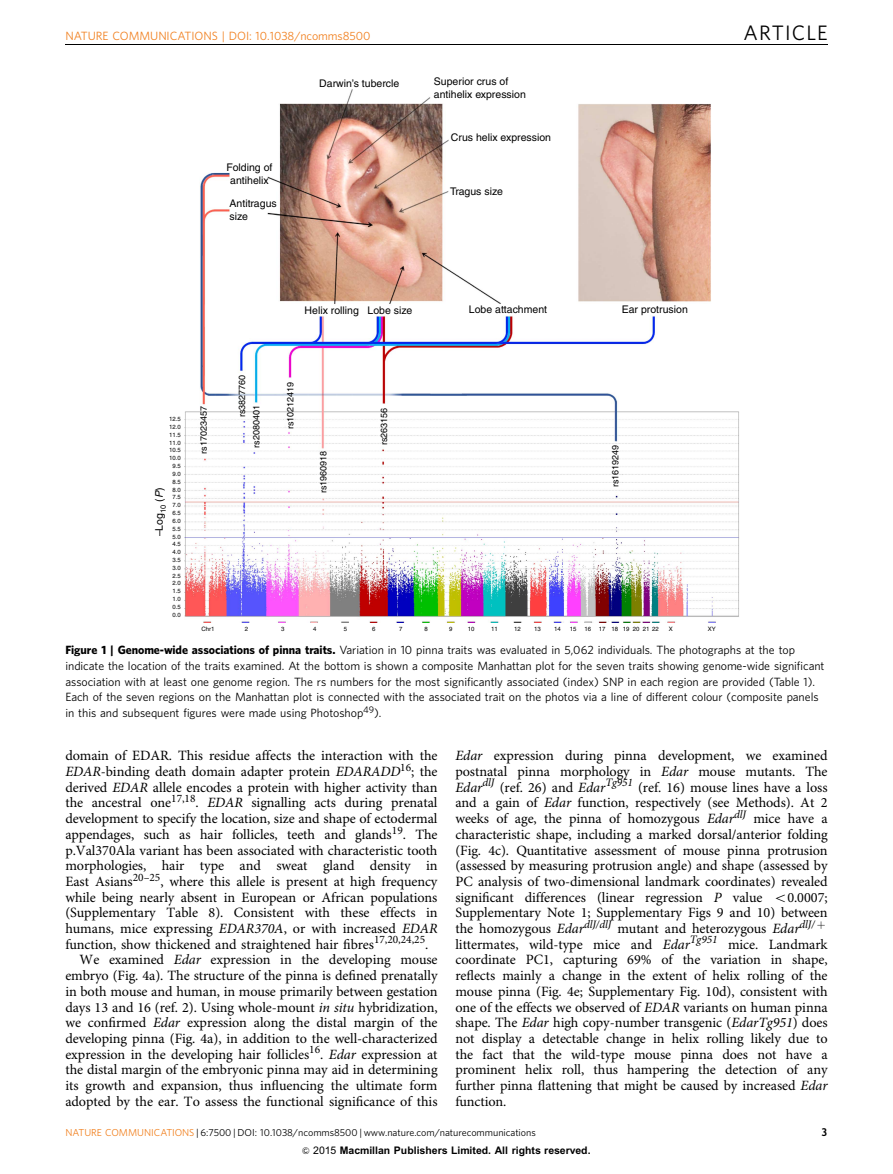
<style>
.page{position:relative;width:893px;height:1174px;background:#fff}
.page>*{position:absolute;margin:0;border:0;box-sizing:border-box;transform-origin:0 0}
.t1{font:20.85px "Adv O Tea 1 a 7398";letter-spacing:.055em;color:#000}
.t2{font:14.25px/15.8px "Adv OT1 ef 757 c 0";color:#000}
.t3{font:12px/15.8px "Adv O Tea 1 a 7398";color:#000}
.t4{font:12px "Adv O Tea 1 a 7398";color:#f1801f}
.t5{font:10.8px "Adv T Tda 6 f 6 cb 8.B";color:#000}
.t6{font:10.5px/12.6px "Helvetica";color:#000}
.t7{font:10.5px "Adv PAD35";color:#000}
.t8{font:10.05px "Adv O Tea 1 a 7398";color:#000}
.t9{font:9px/14.5px "Helvetica";color:#000}
.t10{font:6px/7.8px "Helvetica";color:#000;text-align:center}
.s1{font-style:italic}
.s2{font-family:"Adv O Tcb 88 df 00"}
.s3{font-family:"Adv OT7 d 6 df 7 ab.I"}
.s4{font-family:"Adv Els ent 4"}
.s5{color:#f1801f}
.s6{font-family:"Adv TA42"}
.s7{font-family:"Adv PAD33"}
</style>
<div class="page">
<img style="left:185px;top:89px;width:554px;height:534px">
<hr style="left:65px;top:44px;width:763px;height:1px;background:#000">
<p class="t4" style="left:65px;top:32px;width:307px">NATURE COMMUNICATIONS | DOI: 10.1038/ncomms8500</p>
<h1 class="t1" style="left:744px;top:25px;width:85px">ARTICLE</h1>
<p class="t6" style="left:227px;top:162px;width:47px;text-align:center">Folding of antihelix</p>
<p class="t6" style="left:230px;top:198px;width:49px">Antitragus size</p>
<p class="t6" style="left:319px;top:78px;width:81px">Darwin’s tubercle</p>
<p class="t6" style="left:434px;top:76px;width:93px">Superior crus of antihelix expression</p>
<p class="t6" style="left:451px;top:132px;width:102px">Crus helix expression</p>
<p class="t6" style="left:450px;top:186px;width:54px">Tragus size</p>
<p class="t10" style="left:169px;top:416px;width:13px">12.5<br>12.0<br>11.5<br>11.0<br>10.5<br>10.0<br>9.5<br>9.0<br>8.5<br>8.0<br>7.5<br>7.0<br>6.5<br>6.0<br>5.5<br>5.0<br>4.5<br>4.0<br>3.5<br>3.0<br>2.5<br>2.0<br>1.5<br>1.0<br>0.5<br>0.0</p>
<p class="t6" style="left:154px;top:536px;width:50px;rotate:-90deg">–Log<sub>10</sub> (<span class="s1">P</span>)</p>
<p class="t9" style="left:197px;top:454px;width:49px;rotate:-90deg">rs17023457</p>
<p class="t6" style="left:305px;top:304px;width:109px">Helix rolling Lobe size</p>
<p class="t6" style="left:469px;top:304px;width:80px">Lobe attachment</p>
<p class="t6" style="left:622px;top:304px;width:68px">Ear protrusion</p>
<p class="t9" style="left:235px;top:448px;width:75px;text-indent:31px;rotate:-90deg">rs3827760 rs2080401</p>
<p class="t9" style="left:284px;top:429px;width:49px;rotate:-90deg">rs10212419</p>
<p class="t9" style="left:317px;top:493px;width:44px;rotate:-90deg">rs1960918</p>
<p class="t9" style="left:378px;top:445px;width:39px;rotate:-90deg">rs263156</p>
<p class="t9" style="left:609px;top:487px;width:44px;rotate:-90deg">rs1619249</p>
<p class="t10" style="left:201px;top:626px;width:15px">Chr1</p>
<p class="t10" style="left:245px;top:626px;width:5px">2</p>
<p class="t10" style="left:281px;top:626px;width:5px">3</p>
<p class="t10" style="left:313px;top:626px;width:5px">4</p>
<p class="t10" style="left:344px;top:626px;width:5px">5</p>
<p class="t10" style="left:372px;top:626px;width:5px">6</p>
<p class="t10" style="left:399px;top:626px;width:5px">7</p>
<p class="t10" style="left:425px;top:626px;width:5px">8</p>
<p class="t10" style="left:449px;top:626px;width:5px">9</p>
<p class="t10" style="left:468px;top:626px;width:8px">10</p>
<p class="t10" style="left:491px;top:626px;width:8px">11</p>
<p class="t10" style="left:514px;top:626px;width:8px">12</p>
<p class="t10" style="left:534px;top:626px;width:8px">13</p>
<p class="t10" style="left:554px;top:626px;width:8px">14</p>
<p class="t10" style="left:570px;top:626px;width:8px">15</p>
<p class="t10" style="left:584px;top:626px;width:8px">16</p>
<p class="t10" style="left:599px;top:626px;width:61px">17 18 19 20 21 22</p>
<p class="t10" style="left:669px;top:626px;width:6px">X</p>
<p class="t10" style="left:708px;top:626px;width:10px">XY</p>
<p class="t3" style="left:65px;top:643px;width:760px"><span class="s2">Figure 1 | Genome-wide associations of pinna traits.</span> Variation in 10 pinna traits was evaluated in 5,062 individuals. The photographs at the top indicate the location of the traits examined. At the bottom is shown a composite Manhattan plot for the seven traits showing genome-wide significant association with at least one genome region. The rs numbers for the most significantly associated (index) SNP in each region are provided (Table 1).<br>Each of the seven regions on the Manhattan plot is connected with the associated trait on the photos via a line of different colour (composite panels in this and subsequent figures were made using Photoshop<sup>49</sup>).</p>
<p class="t2" style="left:65px;top:749px;width:374px">domain of EDAR. This residue affects the interaction with the</p>
<p class="t2" style="left:65px;top:765px;width:374px"><span class="s3">EDAR</span>-binding death domain adapter protein <span class="s3">EDARADD</span><sup>16</sup>; the</p>
<p class="t2" style="left:65px;top:780px;width:374px">derived <span class="s3">EDAR</span> allele encodes a protein with higher activity than</p>
<p class="t2" style="left:65px;top:796px;width:374px">the ancestral one<sup>17,18</sup>. <span class="s3">EDAR</span> signalling acts during prenatal</p>
<p class="t2" style="left:65px;top:812px;width:374px">development to specify the location, size and shape of ectodermal</p>
<p class="t2" style="left:65px;top:827px;width:374px">appendages, such as hair follicles, teeth and glands<sup>19</sup>. The</p>
<p class="t2" style="left:65px;top:843px;width:374px">p.Val370Ala variant has been associated with characteristic tooth</p>
<p class="t2" style="left:65px;top:859px;width:374px">morphologies, hair type and sweat gland density in</p>
<p class="t2" style="left:65px;top:874px;width:373px">East Asians<sup>20–25</sup>, where this allele is present at high frequency</p>
<p class="t2" style="left:65px;top:890px;width:374px">while being nearly absent in European or African populations</p>
<p class="t2" style="left:65px;top:906px;width:374px">(Supplementary Table 8). Consistent with these effects in</p>
<p class="t2" style="left:65px;top:922px;width:374px">humans, mice expressing <span class="s3">EDAR370A</span>, or with increased <span class="s3">EDAR</span></p>
<p class="t2" style="left:65px;top:937px;width:364px">function, show thickened and straightened hair fibres<sup>17,20,24,25</sup>.</p>
<p class="t2" style="left:80px;top:953px;width:359px">We examined <span class="s3">Edar</span> expression in the developing mouse</p>
<p class="t2" style="left:65px;top:969px;width:374px">embryo (Fig. 4a). The structure of the pinna is defined prenatally</p>
<p class="t2" style="left:65px;top:984px;width:374px">in both mouse and human, in mouse primarily between gestation</p>
<p class="t2" style="left:65px;top:1000px;width:374px">days 13 and 16 (ref. 2). Using whole-mount <span class="s3">in situ</span> hybridization,</p>
<p class="t2" style="left:65px;top:1016px;width:374px">we confirmed <span class="s3">Edar</span> expression along the distal margin of the</p>
<p class="t2" style="left:65px;top:1031px;width:374px">developing pinna (Fig. 4a), in addition to the well-characterized</p>
<p class="t2" style="left:65px;top:1047px;width:374px">expression in the developing hair follicles<sup>16</sup>. <span class="s3">Edar</span> expression at</p>
<p class="t2" style="left:65px;top:1063px;width:374px">the distal margin of the embryonic pinna may aid in determining</p>
<p class="t2" style="left:65px;top:1078px;width:374px">its growth and expansion, thus influencing the ultimate form</p>
<p class="t2" style="left:65px;top:1094px;width:374px">adopted by the ear. To assess the functional significance of this</p>
<p class="t2" style="left:455px;top:749px;width:374px"><span class="s3">Edar</span> expression during pinna development, we examined postnatal pinna morphology in <span class="s3">Edar</span> mouse mutants. The <span class="s3">Edar</span><sup>dlJ</sup> (ref. 26) and <span class="s3">Edar</span><sup>Tg951</sup> (ref. 16) mouse lines have a loss and a gain of <span class="s3">Edar</span> function, respectively (see Methods). At 2 weeks of age, the pinna of homozygous <span class="s3">Edar</span><sup>dlJ</sup> mice have a characteristic shape, including a marked dorsal/anterior folding (Fig. 4c). Quantitative assessment of mouse pinna protrusion (assessed by measuring protrusion angle) and shape (assessed by PC analysis of two-dimensional landmark coordinates) revealed significant differences (linear regression <span class="s3">P</span> value <span class="s4">o</span>0.0007; Supplementary Note 1; Supplementary Figs 9 and 10) between the homozygous <span class="s3">Edar</span><sup>dlJ/dlJ</sup> mutant and heterozygous <span class="s3">Edar</span><sup>dlJ/</sup> <sup>þ </sup>littermates, wild-type mice and <span class="s3">Edar</span><sup>Tg951</sup> mice. Landmark coordinate PC1, capturing 69% of the variation in shape, reflects mainly a change in the extent of helix rolling of the mouse pinna (Fig. 4e; Supplementary Fig. 10d), consistent with one of the effects we observed of <span class="s3">EDAR</span> variants on human pinna shape. The <span class="s3">Edar</span> high copy-number transgenic (<span class="s3">EdarTg951</span>) does not display a detectable change in helix rolling likely due to the fact that the wild-type mouse pinna does not have a prominent helix roll, thus hampering the detection of any further pinna flattening that might be caused by increased <span class="s3">Edar </span>function.</p>
<p class="t8" style="left:65px;top:1128px;width:472px"><span class="s5">NATURE COMMUNICATIONS</span> | 6:7500 | DOI: 10.1038/ncomms8500 | www.nature.com/naturecommunications</p>
<p class="t5" style="left:821px;top:1128px;width:8px">3</p>
<p class="t7" style="left:302px;top:1146px;width:290px"><span class="s6">&amp;</span> <span class="s7">2015</span> Macmillan Publishers Limited. All rights reserved.</p>
</div>
